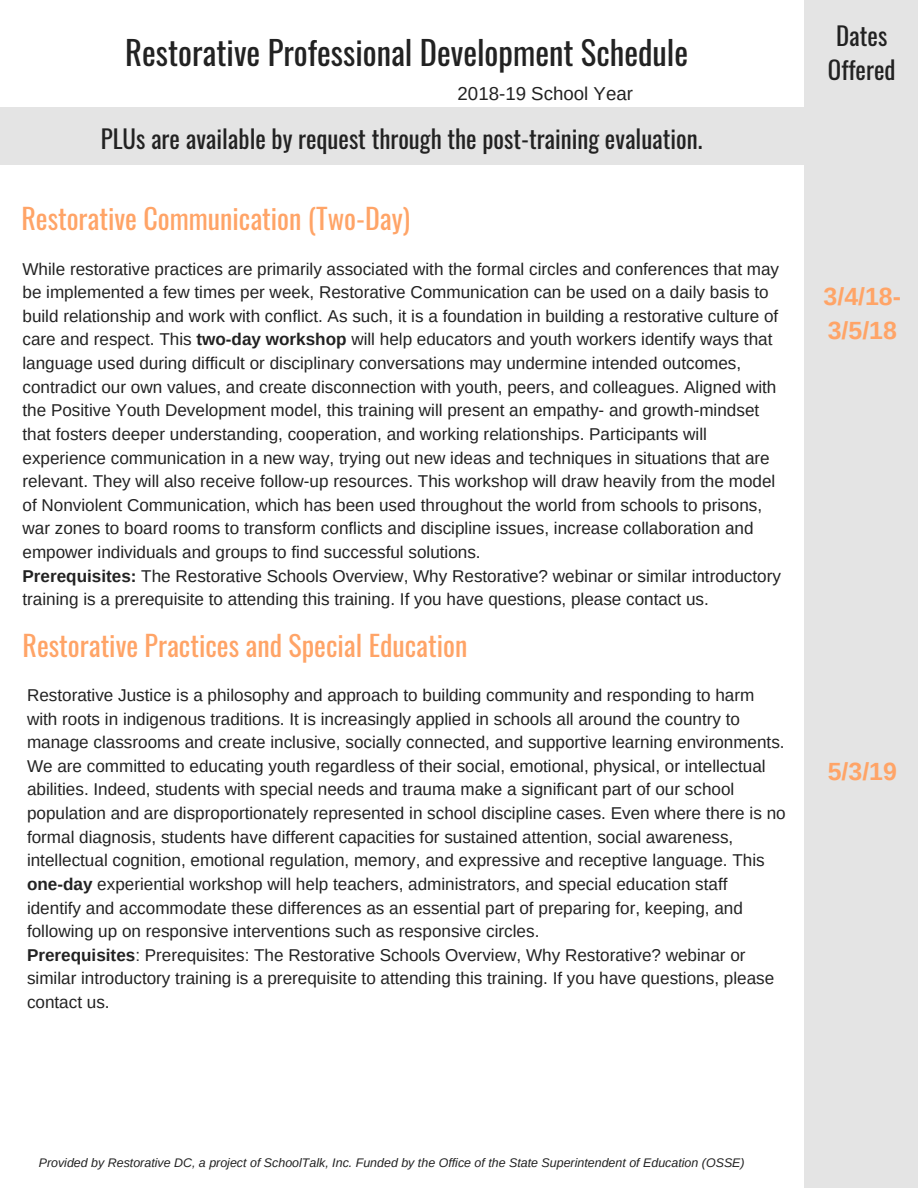
<style>
.page{position:relative;width:918px;height:1188px;background:#fff}
.page>*{position:absolute;margin:0;border:0;box-sizing:border-box;transform-origin:0 0}
.t1{font:32.7px "Oswald";color:#222}
.t2{font:28.05px "Oswald";color:#ffa467}
.t3{font:28.05px "Oswald";color:#222}
.t4{font:24.9px/33.8px "Oswald";color:#222;text-align:center}
.t5{font:700 24.9px/33.8px "Arimo";color:#ffa467}
.t6{font:18.75px "Arimo";color:#222}
.t7{font:17.1px/23.7px "Arimo";color:#222}
.t8{font:italic 12.45px "Arimo";color:#222}
.s1{font-weight:700}
</style>
<div class="page">
<div style="left:0;top:107px;width:805px;height:57px;background:#e4e4e4"></div>
<div style="left:804px;top:0;width:114px;height:1188px;background:#e4e4e4"></div>
<h1 class="t1" style="left:125px;top:27px;width:564px">Restorative Professional Development Schedule</h1>
<p class="t6" style="left:458px;top:83px;width:177px">2018-19 School Year</p>
<h3 class="t4" style="left:101px;top:120px;width:603px">PLUs are available by request through the post-training evaluation.</h3>
<h2 class="t2" style="left:21px;top:196px;width:390px">Restorative Communication (Two-Day)</h2>
<p class="t7" style="left:22px;top:257px;width:760px">While restorative practices are primarily associated with the formal circles and conferences that may be implemented a few times per week, Restorative Communication can be used on a daily basis to build relationship and work with conflict. As such, it is a foundation in building a restorative culture of care and respect. This <span class="s1">two-day workshop</span> will help educators and youth workers identify ways that language used during difficult or disciplinary conversations may undermine intended outcomes, contradict our own values, and create disconnection with youth, peers, and colleagues. Aligned with the Positive Youth Development model, this training will present an empathy- and growth-mindset that fosters deeper understanding, cooperation, and working relationships. Participants will experience communication in a new way, trying out new ideas and techniques in situations that are relevant. They will also receive follow-up resources. This workshop will draw heavily from the model of Nonviolent Communication, which has been used throughout the world from schools to prisons, war zones to board rooms to transform conflicts and discipline issues, increase collaboration and empower individuals and groups to find successful solutions.<br><span class="s1">Prerequisites:</span> The Restorative Schools Overview, Why Restorative? webinar or similar introductory training is a prerequisite to attending this training. If you have questions, please contact us.</p>
<h2 class="t2" style="left:22px;top:624px;width:446px">Restorative Practices and Special Education</h2>
<p class="t7" style="left:27px;top:683px;width:760px">Restorative Justice is a philosophy and approach to building community and responding to harm with roots in indigenous traditions. It is increasingly applied in schools all around the country to manage classrooms and create inclusive, socially connected, and supportive learning environments.<br>We are committed to educating youth regardless of their social, emotional, physical, or intellectual abilities. Indeed, students with special needs and trauma make a significant part of our school population and are disproportionately represented in school discipline cases. Even where there is no formal diagnosis, students have different capacities for sustained attention, social awareness, intellectual cognition, emotional regulation, memory, and expressive and receptive language. This <span class="s1">one-day</span> experiential workshop will help teachers, administrators, and special education staff identify and accommodate these differences as an essential part of preparing for, keeping, and following up on responsive interventions such as responsive circles.<br><span class="s1">Prerequisites</span>: Prerequisites: The Restorative Schools Overview, Why Restorative? webinar or similar introductory training is a prerequisite to attending this training. If you have questions, please contact us.</p>
<h3 class="t4" style="left:828px;top:18px;width:69px">Dates<br>Offered</h3>
<h2 class="t3" style="left:834px;top:53px;width:59px">Dates</h2>
<h3 class="t5" style="left:824px;top:279px;width:79px">3/4/18-<br>3/5/18</h3>
<h3 class="t5" style="left:828px;top:754px;width:71px">5/3/19</h3>
<p class="t8" style="left:39px;top:1155px;width:708px">Provided by Restorative DC, a project of SchoolTalk, Inc. Funded by the Office of the State Superintendent of Education (OSSE)</p>
</div>
